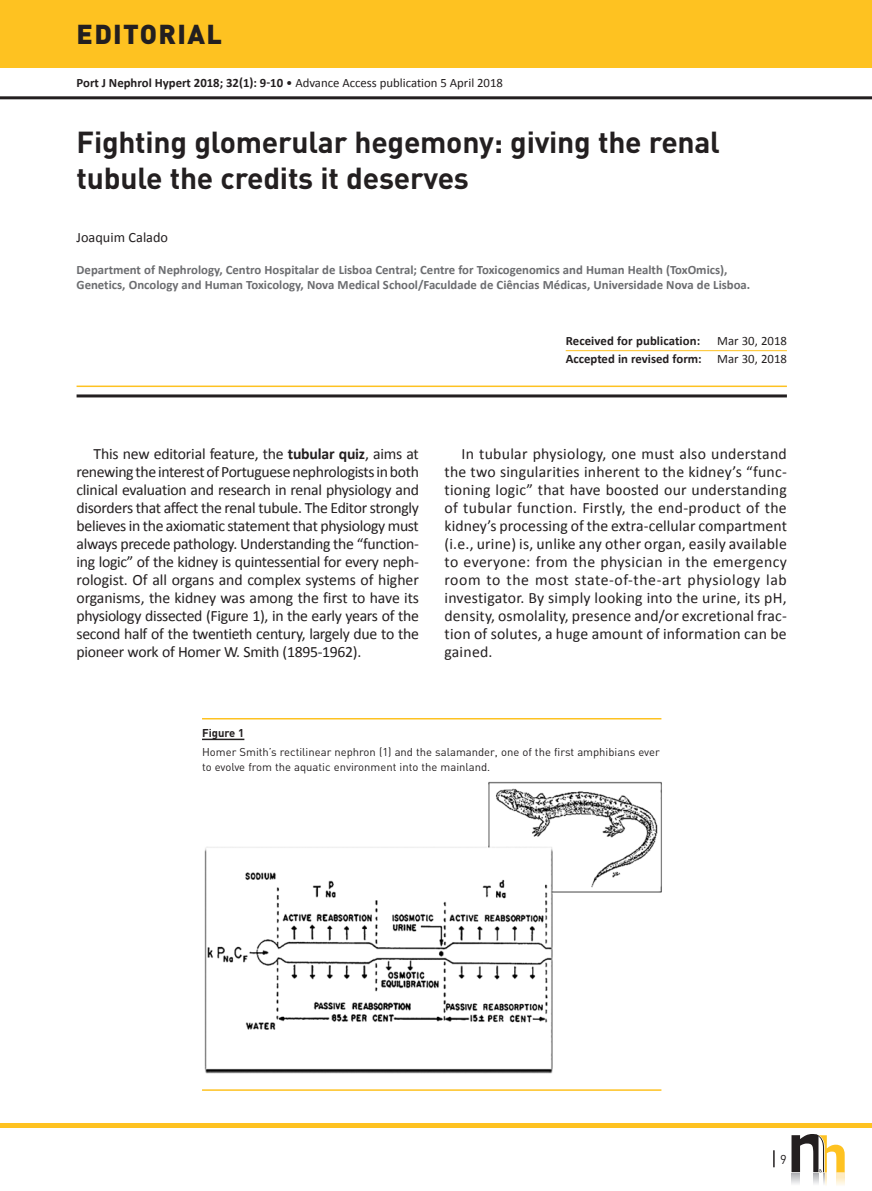
<style>
.page{position:relative;width:872px;height:1191px;background:#fff}
.page>*{position:absolute;margin:0;border:0;box-sizing:border-box;transform-origin:0 0}
.t1{font:700 30px/36px "DIN";letter-spacing:-.01em;color:#231f20}
.t2{font:900 27px "DIN";letter-spacing:.05em;color:#231f20}
.t3{font:15.75px/18px "Calibri";letter-spacing:-.015em;color:#231f20;text-align:justify}
.t4{font:14.25px "Calibri";color:#231f20}
.t5{font:700 12.75px/15px "Calibri";color:#6c6d70}
.t6{font:12.75px "Calibri";color:#231f20}
.t7{font:700 12.75px/18px "Calibri";color:#231f20;text-align:right}
.t8{font:12.75px "DIN";color:#231f20}
.t9{font:11.25px/15px "DIN";color:#231f20}
.t10{font:700 11.25px "DIN";color:#231f20}
.s1{font-weight:700}
.s2{font-weight:400}
</style>
<div class="page">
<hr style="left:0;top:96px;width:872px;height:3px;background:#231f20">
<hr style="left:0;top:1123px;width:872px;height:4px;background:#fec221">
<div style="left:0;top:0;width:872px;height:68px;background:#fec221"></div>
<svg style="left:791px;top:1134px;width:53px;height:51px"></svg>
<svg style="left:773px;top:1150px;width:1px;height:17px"></svg>
<hr style="left:77px;top:385px;width:710px;height:2px;background:#fec221">
<hr style="left:77px;top:394px;width:710px;height:3px;background:#231f20">
<hr style="left:566px;top:350px;width:221px;height:1px;background:#fec221">
<hr style="left:202px;top:718px;width:459px;height:1px;background:#fec221">
<hr style="left:202px;top:738px;width:42px;height:2px;background:#231f20">
<hr style="left:202px;top:1089px;width:459px;height:1px;background:#fec221">
<img style="left:204px;top:781px;width:458px;height:293px">
<h2 class="t2" style="left:77px;top:16px;width:147px">EDITORIAL</h2>
<p class="t6" style="left:77px;top:75px;width:428px"><span class="s1">Port J Nephrol Hypert 2018; 32(1): 9-10</span> • Advance Access publication 5 April 2018</p>
<h1 class="t1" style="left:77px;top:123px;width:645px">Fighting glomerular hegemony: giving the renal tubule the credits it deserves</h1>
<p class="t4" style="left:77px;top:229px;width:93px">Joaquim Calado</p>
<p class="t5" style="left:77px;top:262px;width:675px">Department of Nephrology, Centro Hospitalar de Lisboa Central; Centre for Toxicogenomics and Human Health (ToxOmics),<br>Genetics, Oncology and Human Toxicology, Nova Medical School/Faculdade de Ciências Médicas, Universidade Nova de Lisboa.</p>
<p class="t7" style="left:566px;top:331px;width:136px">Received for publication:</p>
<p class="t7" style="left:566px;top:331px;width:223px"><span class="s2">Mar 30, 2018<br></span>Accepted in revised form: <span class="s2">Mar 30, 2018</span></p>
<p class="t3" style="left:77px;top:444px;width:344px;text-indent:17px">This new editorial feature, the <span class="s1">tubular quiz</span>, aims at renewing the interest of Portuguese nephrologists in both clinical evaluation and research in renal physiology and disorders that affect the renal tubule. The Editor strongly believes in the axiomatic statement that physiology must always precede pathology. Understanding the “function&shy;ing logic” of the kidney is quintessential for every neph&shy;rologist. Of all organs and complex systems of higher organisms, the kidney was among the first to have its physiology dissected (Figure 1), in the early years of the second half of the twentieth century, largely due to the pioneer work of Homer W. Smith (1895-1962).</p>
<p class="t3" style="left:444px;top:444px;width:344px;text-indent:17px">In tubular physiology, one must also understand the two singularities inherent to the kidney’s “func&shy;tioning logic” that have boosted our understanding of tubular function. Firstly, the end-product of the kidney’s processing of the extra-cellular compartment (i.e., urine) is, unlike any other organ, easily available to everyone: from the physician in the emergency room to the most state-of-the-art physiology lab investigator. By simply looking into the urine, its pH, density, osmolality, presence and/or excretional frac&shy;tion of solutes, a huge amount of information can be gained.</p>
<p class="t10" style="left:202px;top:725px;width:44px">Figure 1</p>
<p class="t9" style="left:202px;top:744px;width:459px">Homer Smith’s rectilinear nephron (1) and the salamander, one of the first amphibians ever to evolve from the aquatic environment into the mainland.</p>
<p class="t8" style="left:780px;top:1151px;width:8px">9</p>
</div>
